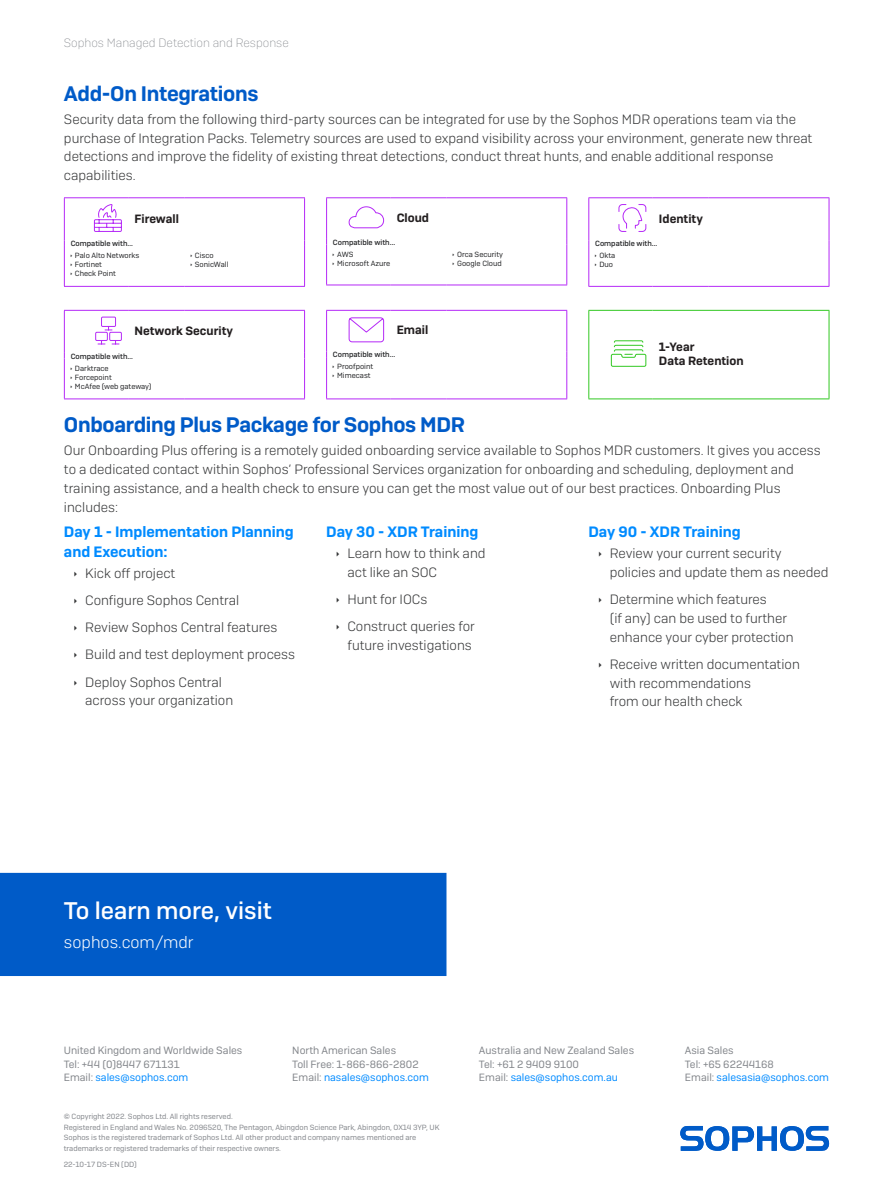
<style>
.page{position:relative;width:893px;height:1191px;background:#fff}
.page>*{position:absolute;margin:0;border:0;box-sizing:border-box;transform-origin:0 0}
.CTA_Heading{font:500 24px "Sophos Sans";color:#fff}
.Subheading_1{font:600 21px "Sophos Sans";letter-spacing:-.015em;color:#005bc8}
.CTA_Copy{font:300 16.5px "Sophos Sans";color:#fff}
.Subheading_3{font:600 15px/19.5px "Sophos Sans";color:#008bff}
.Body_Copy{font:300 13.5px/18.8px "Sophos Sans";color:#363738}
.Table_Header{font:600 12px "Sophos Sans";color:#231f20}
.t1{font:200 12px "Sophos Sans";color:#83868b}
.t2{font:10.5px/13.5px "Sophos Sans";color:#83868b}
.Job_No__and_Version{font:7.5px/10.5px "Sophos Sans";color:#83868b}
.t3{font:7.5px "Sophos Sans";color:#242527}
.Copy_Graphic{font:500 7.5px "Sophos Sans";color:#242527}
.s1{color:#008bff}
</style>
<div class="page">
<svg style="left:680px;top:1126px;width:149px;height:24px"></svg>
<div style="left:0;top:873px;width:446px;height:103px;background:#005bc8"></div>
<hr style="left:64px;top:197px;width:64px;height:1px;background:#b529f7">
<hr style="left:64px;top:198px;width:1px;height:42px;background:#b529f7">
<hr style="left:304px;top:198px;width:1px;height:42px;background:#b529f7">
<hr style="left:128px;top:197px;width:56px;height:1px;background:#b529f7">
<hr style="left:184px;top:197px;width:121px;height:1px;background:#b529f7">
<hr style="left:64px;top:246px;width:1px;height:40px;background:#b529f7">
<hr style="left:304px;top:246px;width:1px;height:40px;background:#b529f7">
<hr style="left:64px;top:286px;width:64px;height:1px;background:#b529f7">
<hr style="left:128px;top:286px;width:56px;height:1px;background:#b529f7">
<hr style="left:184px;top:286px;width:121px;height:1px;background:#b529f7">
<svg style="left:94px;top:204px;width:28px;height:28px"></svg>
<hr style="left:588px;top:310px;width:65px;height:1px;background:#32c822">
<hr style="left:588px;top:311px;width:1px;height:87px;background:#32c822">
<hr style="left:653px;top:310px;width:176px;height:1px;background:#32c822">
<hr style="left:829px;top:311px;width:1px;height:87px;background:#32c822">
<hr style="left:588px;top:398px;width:65px;height:1px;background:#32c822">
<hr style="left:653px;top:398px;width:176px;height:1px;background:#32c822">
<svg style="left:611px;top:340px;width:36px;height:27px"></svg>
<hr style="left:326px;top:197px;width:64px;height:1px;background:#b529f7">
<hr style="left:326px;top:198px;width:1px;height:41px;background:#b529f7">
<hr style="left:566px;top:198px;width:1px;height:41px;background:#b529f7">
<hr style="left:390px;top:197px;width:56px;height:1px;background:#b529f7">
<hr style="left:446px;top:197px;width:121px;height:1px;background:#b529f7">
<hr style="left:326px;top:244px;width:1px;height:40px;background:#b529f7">
<hr style="left:566px;top:244px;width:1px;height:40px;background:#b529f7">
<hr style="left:326px;top:284px;width:64px;height:1px;background:#b529f7">
<hr style="left:390px;top:284px;width:56px;height:1px;background:#b529f7">
<hr style="left:446px;top:284px;width:121px;height:1px;background:#b529f7">
<svg style="left:348px;top:206px;width:36px;height:22px"></svg>
<hr style="left:588px;top:197px;width:65px;height:1px;background:#b529f7">
<hr style="left:588px;top:198px;width:1px;height:42px;background:#b529f7">
<hr style="left:829px;top:198px;width:1px;height:42px;background:#b529f7">
<hr style="left:653px;top:197px;width:56px;height:1px;background:#b529f7">
<hr style="left:709px;top:197px;width:120px;height:1px;background:#b529f7">
<hr style="left:588px;top:246px;width:1px;height:40px;background:#b529f7">
<hr style="left:829px;top:246px;width:1px;height:40px;background:#b529f7">
<hr style="left:588px;top:286px;width:65px;height:1px;background:#b529f7">
<hr style="left:653px;top:286px;width:56px;height:1px;background:#b529f7">
<hr style="left:709px;top:286px;width:120px;height:1px;background:#b529f7">
<svg style="left:618px;top:204px;width:29px;height:28px"></svg>
<hr style="left:64px;top:310px;width:64px;height:1px;background:#b529f7">
<hr style="left:64px;top:311px;width:1px;height:42px;background:#b529f7">
<hr style="left:304px;top:311px;width:1px;height:42px;background:#b529f7">
<hr style="left:128px;top:310px;width:56px;height:1px;background:#b529f7">
<hr style="left:184px;top:310px;width:121px;height:1px;background:#b529f7">
<hr style="left:64px;top:358px;width:1px;height:40px;background:#b529f7">
<hr style="left:304px;top:358px;width:1px;height:40px;background:#b529f7">
<hr style="left:64px;top:398px;width:64px;height:1px;background:#b529f7">
<hr style="left:128px;top:398px;width:56px;height:1px;background:#b529f7">
<hr style="left:184px;top:398px;width:121px;height:1px;background:#b529f7">
<svg style="left:95px;top:316px;width:27px;height:29px"></svg>
<hr style="left:326px;top:310px;width:64px;height:1px;background:#b529f7">
<hr style="left:326px;top:311px;width:1px;height:40px;background:#b529f7">
<hr style="left:566px;top:311px;width:1px;height:40px;background:#b529f7">
<hr style="left:390px;top:310px;width:56px;height:1px;background:#b529f7">
<hr style="left:446px;top:310px;width:121px;height:1px;background:#b529f7">
<hr style="left:326px;top:357px;width:1px;height:41px;background:#b529f7">
<hr style="left:566px;top:357px;width:1px;height:41px;background:#b529f7">
<hr style="left:326px;top:398px;width:64px;height:1px;background:#b529f7">
<hr style="left:390px;top:398px;width:56px;height:1px;background:#b529f7">
<hr style="left:446px;top:398px;width:121px;height:1px;background:#b529f7">
<svg style="left:348px;top:317px;width:36px;height:25px"></svg>
<p class="t1" style="left:64px;top:36px;width:227px">Sophos Managed Detection and Response</p>
<p class="Subheading_1" style="left:64px;top:80px;width:196px">Add-On Integrations</p>
<p class="Body_Copy" style="left:64px;top:109px;width:750px">Security data from the following third-party sources can be integrated for use by the Sophos MDR operations team via the purchase of Integration Packs. Telemetry sources are used to expand visibility across your environment, generate new threat detections and improve the fidelity of existing threat detections, conduct threat hunts, and enable additional response capabilities.</p>
<p class="Table_Header" style="left:135px;top:211px;width:46px">Firewall</p>
<p class="Copy_Graphic" style="left:71px;top:239px;width:64px">Compatible with…</p>
<p class="t3" style="left:75px;top:251px;width:66px">Palo Alto Networks</p>
<p class="t3" style="left:75px;top:260px;width:29px">Fortinet</p>
<p class="t3" style="left:75px;top:269px;width:42px">Check Point</p>
<p class="Table_Header" style="left:397px;top:210px;width:34px">Cloud</p>
<p class="Table_Header" style="left:659px;top:211px;width:45px">Identity</p>
<p class="Copy_Graphic" style="left:333px;top:237px;width:64px">Compatible with…</p>
<p class="t3" style="left:337px;top:249px;width:18px">AWS</p>
<p class="t3" style="left:337px;top:258px;width:55px">Microsoft Azure</p>
<p class="Copy_Graphic" style="left:595px;top:239px;width:64px">Compatible with…</p>
<p class="t3" style="left:599px;top:251px;width:17px">Okta</p>
<p class="t3" style="left:599px;top:260px;width:15px">Duo</p>
<p class="t3" style="left:457px;top:249px;width:47px">Orca Security</p>
<p class="t3" style="left:457px;top:258px;width:46px">Google Cloud</p>
<p class="t3" style="left:195px;top:251px;width:20px">Cisco</p>
<p class="t3" style="left:195px;top:260px;width:35px">SonicWall</p>
<p class="Table_Header" style="left:135px;top:323px;width:100px">Network Security</p>
<p class="Table_Header" style="left:397px;top:323px;width:33px">Email</p>
<p class="Table_Header" style="left:659px;top:340px;width:37px">1-Year</p>
<p class="Table_Header" style="left:659px;top:353px;width:86px">Data Retention</p>
<p class="Copy_Graphic" style="left:333px;top:350px;width:64px">Compatible with…</p>
<p class="t3" style="left:337px;top:362px;width:38px">Proofpoint</p>
<p class="t3" style="left:337px;top:371px;width:35px">Mimecast</p>
<p class="Subheading_1" style="left:64px;top:412px;width:402px">Onboarding Plus Package for Sophos MDR</p>
<p class="Body_Copy" style="left:64px;top:441px;width:758px">Our Onboarding Plus offering is a remotely guided onboarding service available to Sophos MDR customers. It gives you access to a dedicated contact within Sophos’ Professional Services organization for onboarding and scheduling, deployment and training assistance, and a health check to ensure you can get the most value out of our best practices. Onboarding Plus includes:</p>
<p class="Subheading_3" style="left:64px;top:522px;width:231px">Day 1 - Implementation Planning and Execution:</p>
<p class="Body_Copy" style="left:85px;top:563px;width:92px">Kick off project</p>
<p class="Body_Copy" style="left:85px;top:590px;width:155px">Configure Sophos Central</p>
<p class="Body_Copy" style="left:85px;top:617px;width:194px">Review Sophos Central features</p>
<p class="Body_Copy" style="left:85px;top:645px;width:211px">Build and test deployment process</p>
<p class="Body_Copy" style="left:85px;top:672px;width:149px">Deploy Sophos Central across your organization</p>
<p class="Copy_Graphic" style="left:71px;top:351px;width:64px">Compatible with…</p>
<p class="t3" style="left:75px;top:363px;width:35px">Darktrace</p>
<p class="t3" style="left:75px;top:372px;width:38px">Forcepoint</p>
<p class="t3" style="left:75px;top:381px;width:78px">McAfee (web gateway)</p>
<p class="Subheading_3" style="left:326px;top:522px;width:154px">Day 30 - XDR Training</p>
<p class="Body_Copy" style="left:347px;top:543px;width:140px">Learn how to think and act like an SOC</p>
<p class="Body_Copy" style="left:347px;top:589px;width:81px">Hunt for IOCs</p>
<p class="Body_Copy" style="left:347px;top:617px;width:129px">Construct queries for future investigations</p>
<p class="Subheading_3" style="left:588px;top:522px;width:154px">Day 90 - XDR Training</p>
<p class="Body_Copy" style="left:610px;top:543px;width:220px">Review your current security policies and update them as needed</p>
<p class="Body_Copy" style="left:610px;top:589px;width:185px">Determine which features<br>(if any) can be used to further enhance your cyber protection</p>
<p class="Body_Copy" style="left:610px;top:654px;width:192px">Receive written documentation with recommendations<br>from our health check</p>
<p class="CTA_Heading" style="left:64px;top:895px;width:209px">To learn more, visit</p>
<p class="CTA_Copy" style="left:64px;top:932px;width:131px">sophos.com/mdr</p>
<p class="t2" style="left:64px;top:1043px;width:180px">United Kingdom and Worldwide Sales<br>Tel: +44 (0)8447 671131<br>Email: <span class="s1">sales@sophos.com</span></p>
<p class="t2" style="left:292px;top:1043px;width:138px">North American Sales<br>Toll Free: 1-866-866-2802<br>Email: <span class="s1">nasales@sophos.com</span></p>
<p class="t2" style="left:479px;top:1043px;width:157px">Australia and New Zealand Sales<br>Tel: +61 2 9409 9100<br>Email: <span class="s1">sales@sophos.com.au</span></p>
<p class="t2" style="left:685px;top:1043px;width:146px">Asia Sales<br>Tel: +65 62244168<br>Email: <span class="s1">salesasia@sophos.com</span></p>
<p class="Job_No__and_Version" style="left:64px;top:1111px;width:377px">© Copyright 2022. Sophos Ltd. All rights reserved.<br>Registered in England and Wales No. 2096520, The Pentagon, Abingdon Science Park, Abingdon, OX14 3YP, UK Sophos is the registered trademark of Sophos Ltd. All other product and company names mentioned are trademarks or registered trademarks of their respective owners.</p>
<p class="Job_No__and_Version" style="left:64px;top:1159px;width:75px">22-10-17 DS-EN (DD)</p>
</div>
